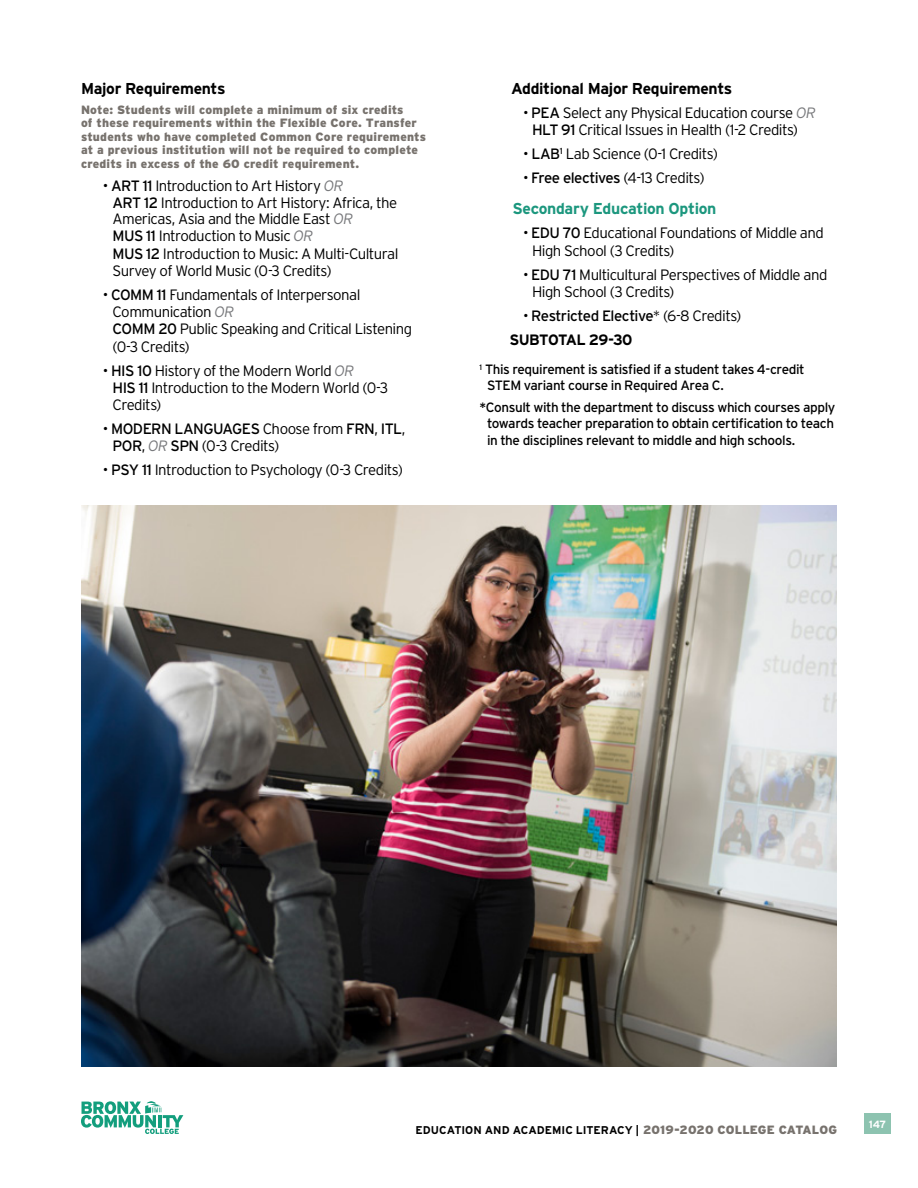
<style>
.page{position:relative;width:918px;height:1188px;background:#fff}
.page>*{position:absolute;margin:0;border:0;box-sizing:border-box;transform-origin:0 0}
.t1{font:700 15.75px "Interstate";letter-spacing:-.025em;color:#000}
.t2{font:700 15.75px "Interstate";letter-spacing:-.02em;color:#1c977e}
.t3{font:300 15px/17.2px "Interstate";letter-spacing:-.035em;color:#000}
.t4{font:15px/17.2px "Interstate";letter-spacing:-.04em;color:#000}
.t5{font:13.5px/15.8px "Interstate";letter-spacing:-.03em;color:#000}
.t6{font:900 12px/13.5px "Interstate";letter-spacing:.015em;color:#77726d}
.t7{font:700 11.25px "Interstate";color:#000}
.t8{font:700 10.5px "Interstate";color:#fff}
.s1{font-weight:400}
.s2{font-style:italic;color:#77787b}
.s3{font-weight:300}
.s4{font-weight:300;font-style:italic;color:#77787b}
.s5{font-weight:700}
.s6{font-weight:900;font-size:12px;color:#77726d}
</style>
<div class="page">
<svg style="left:81px;top:1101px;width:102px;height:33px"></svg>
<div style="left:864px;top:1114px;width:27px;height:20px;background:#8dc3b0"></div>
<img style="left:81px;top:505px;width:756px;height:561px">
<p class="t1" style="left:81px;top:79px;width:146px">Major Requirements</p>
<p class="t6" style="left:81px;top:103px;width:347px">Note: Students will complete a minimum of six credits<br>of these requirements within the Flexible Core. Transfer students who have completed Common Core requirements at a previous institution will not be required to complete credits in excess of the 60 credit requirement.</p>
<p class="t3" style="left:112px;top:177px;width:288px;text-indent:-10px">• <span class="s1">ART 11</span> Introduction to Art History <span class="s2">OR<br></span><span class="s1">ART 12</span> Introduction to Art History: Africa, the Americas, Asia and the Middle East <span class="s2">OR<br></span><span class="s1">MUS 11</span> Introduction to Music <span class="s2">OR<br></span><span class="s1">MUS 12</span> Introduction to Music: A Multi-Cultural Survey of World Music (0-3 Credits)</p>
<p class="t3" style="left:113px;top:286px;width:301px;text-indent:-10px">• <span class="s1">COMM 11</span> Fundamentals of Interpersonal<br>Communication <span class="s2">OR<br></span><span class="s1">COMM 20</span> Public Speaking and Critical Listening (0-3 Credits)</p>
<p class="t3" style="left:113px;top:362px;width:277px;text-indent:-10px">• <span class="s1">HIS 10</span> History of the Modern World <span class="s2">OR<br></span><span class="s1">HIS 11</span> Introduction to the Modern World (0-3<br>Credits)</p>
<p class="t4" style="left:113px;top:420px;width:294px;text-indent:-10px"><span class="s3">•</span> MODERN LANGUAGES <span class="s3">Choose from</span> FRN<span class="s3">,</span> ITL<span class="s3">,<br></span>POR<span class="s3">,</span> <span class="s4">OR</span> SPN <span class="s3">(0-3 Credits)</span></p>
<p class="t3" style="left:103px;top:461px;width:302px">• <span class="s1">PSY 11</span> Introduction to Psychology (0-3 Credits)</p>
<p class="t1" style="left:511px;top:79px;width:223px">Additional Major Requirements</p>
<p class="t3" style="left:523px;top:104px;width:294px;text-align:center">• <span class="s1">PEA</span> Select any Physical Education course <span class="s2">OR<br></span><span class="s1">HLT 91</span> Critical Issues in Health (1-2 Credits)</p>
<p class="t3" style="left:523px;top:145px;width:196px">• <span class="s1">LAB</span><sup>1</sup> Lab Science (0-1 Credits)</p>
<p class="t3" style="left:523px;top:169px;width:183px">• <span class="s1">Free electives</span> (4-13 Credits)</p>
<p class="t2" style="left:513px;top:200px;width:205px">Secondary Education Option</p>
<p class="t3" style="left:532px;top:224px;width:293px;text-indent:-9px">• <span class="s1">EDU 70</span> Educational Foundations of Middle and<br>High School (3 Credits)</p>
<p class="t3" style="left:532px;top:266px;width:297px;text-indent:-9px">• <span class="s1">EDU 71</span> Multicultural Perspectives of Middle and<br>High School (3 Credits)</p>
<p class="t4" style="left:510px;top:304px;width:233px;line-height:24px;text-indent:14px"><span class="s3">•</span> Restricted Elective<span class="s3">* (6-8 Credits)<br></span><span class="s5">SUBTOTAL 29-30</span></p>
<p class="t5" style="left:487px;top:361px;width:319px;text-indent:-7px"><sup>1</sup> This requirement is satisfied if a student takes 4-credit<br>STEM variant course in Required Area C.</p>
<p class="t5" style="left:480px;top:400px;width:357px;text-align:center">*Consult with the department to discuss which courses apply towards teacher preparation to obtain certification to teach</p>
<p class="t5" style="left:487px;top:433px;width:310px">in the disciplines relevant to middle and high schools.</p>
<p class="t7" style="left:416px;top:1124px;width:423px">EDUCATION AND ACADEMIC LITERACY | <span class="s6">2019-2020 COLLEGE CATALOG</span></p>
<p class="t8" style="left:869px;top:1118px;width:19px">147</p>
</div>
